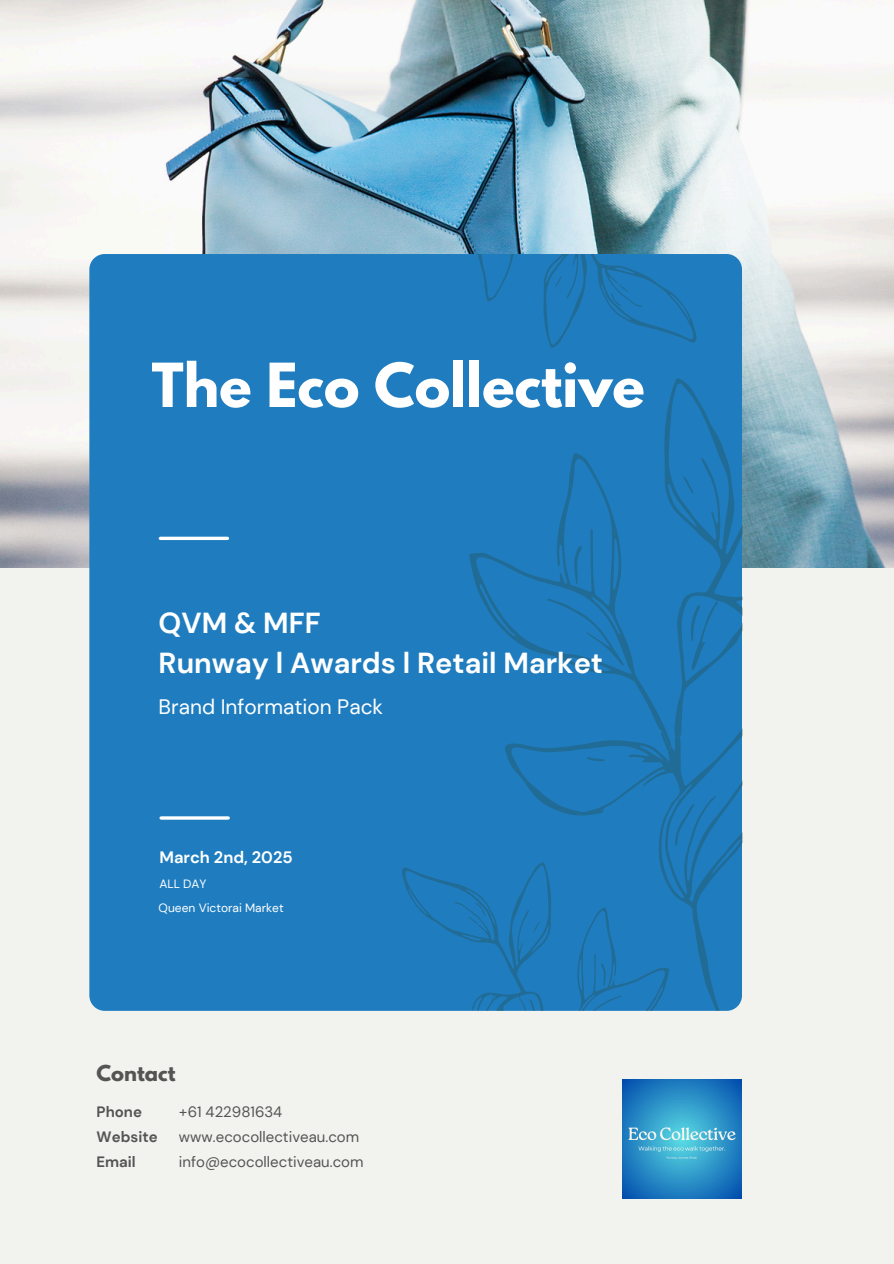
<style>
.page{position:relative;width:894px;height:1264px;background:#fff}
.page>*{position:absolute;margin:0;border:0;box-sizing:border-box;transform-origin:0 0}
.t1{font:700 53.7px "League Spartan";color:#fff}
.t2{font:700 28.95px/39.8px "DM Sans";color:#fff}
.t3{font:20.85px "DM Sans";color:#fff}
.t4{font:700 19.5px "League Spartan";color:#545454}
.t5{font:700 16.5px "DM Sans";color:#fff}
.t6{font:15px "DM Sans";color:#545454}
.t7{font:700 15px "DM Sans";color:#545454}
.t8{font:12px "DM Sans";color:#fff}
</style>
<div class="page">
<div style="left:0;top:0;width:893px;height:1263px;background:#f2f3ee"></div>
<img style="left:0;top:0;width:893px;height:567px">
<div style="left:89px;top:254px;width:652px;height:756px;background:#1f7dbf;border-radius:15px"></div>
<svg style="left:160px;top:536px;width:67px;height:4px"></svg>
<hr style="left:161px;top:816px;width:67px;height:3px;background:#fff">
<svg style="left:505px;top:747px;width:237px;height:263px"></svg>
<svg style="left:469px;top:453px;width:191px;height:294px"></svg>
<svg style="left:660px;top:378px;width:82px;height:373px"></svg>
<svg style="left:674px;top:804px;width:20px;height:41px"></svg>
<svg style="left:586px;top:756px;width:18px;height:5px"></svg>
<svg style="left:547px;top:598px;width:76px;height:67px"></svg>
<svg style="left:574px;top:545px;width:7px;height:39px"></svg>
<svg style="left:478px;top:254px;width:218px;height:94px"></svg>
<svg style="left:401px;top:862px;width:268px;height:149px"></svg>
<img style="left:622px;top:1079px;width:119px;height:119px">
<p class="t1" style="left:151px;top:358px;width:494px">The Eco Collective</p>
<p class="t2" style="left:159px;top:603px;width:446px">QVM &amp; MFF<br>Runway l Awards l Retail Market</p>
<p class="t3" style="left:159px;top:693px;width:226px">Brand Information Pack</p>
<h1 class="t5" style="left:159px;top:846px;width:135px">March 2nd, 2025</h1>
<p class="t8" style="left:159px;top:876px;width:49px">ALL DAY</p>
<h2 class="t8" style="left:159px;top:900px;width:126px">Queen Victorai Market</h2>
<h4 class="t4" style="left:97px;top:1063px;width:80px">Contact</h4>
<h5 class="t7" style="left:97px;top:1102px;width:47px">Phone</h5>
<p class="t6" style="left:179px;top:1102px;width:105px">+61 422981634</p>
<p class="t7" style="left:97px;top:1127px;width:63px">Website</p>
<p class="t6" style="left:179px;top:1127px;width:182px">www.ecocollectiveau.com</p>
<h3 class="t7" style="left:97px;top:1152px;width:41px">Email</h3>
<p class="t6" style="left:179px;top:1152px;width:186px">info@ecocollectiveau.com</p>
</div>
